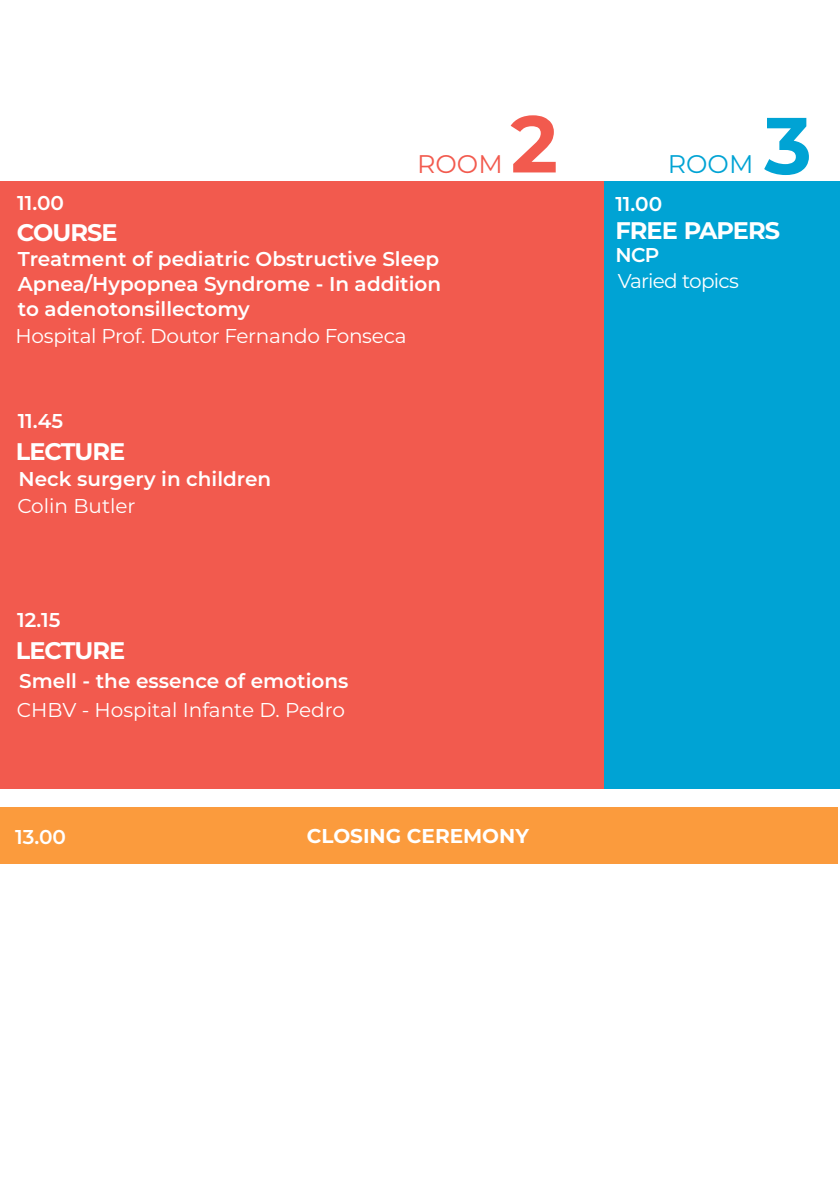
<style>
.page{position:relative;width:840px;height:1191px;background:#fff}
.page>*{position:absolute;margin:0;border:0;box-sizing:border-box;transform-origin:0 0}
.t1{font:700 80.2px "Montserrat";color:#f25a4e}
.t2{font:700 80.2px "Montserrat";color:#00a3d4}
.t3{font:25.4px "Montserrat";color:#f25a4e}
.t4{font:25.4px "Montserrat";color:#00a3d4}
.t5{font:700 24px "Montserrat";letter-spacing:-.04em;color:#fff}
.t6{font:600 20px/25.2px "Montserrat";color:#fff;text-align:justify}
.t7{font:20px "Montserrat";letter-spacing:-.015em;color:#fff}
.t8{font:700 20px "Montserrat";color:#fff}
.t9{font:20px "Montserrat";letter-spacing:-.04em;color:#fff}
</style>
<div class="page">
<div style="left:0;top:182px;width:604px;height:607px;background:#f25a4e"></div>
<div style="left:604px;top:182px;width:235px;height:607px;background:#00a3d4"></div>
<div style="left:0;top:807px;width:837px;height:56px;background:#fb9b3d"></div>
<p class="t6" style="left:17px;top:190px;width:48px">11.00</p>
<p class="t5" style="left:17px;top:217px;width:102px">COURSE</p>
<p class="t3" style="left:417px;top:148px;width:87px">ROOM</p>
<p class="t6" style="left:18px;top:246px;width:424px">Treatment of pediatric Obstructive Sleep Apnea/Hypopnea Syndrome - In addition to adenotonsillectomy</p>
<p class="t7" style="left:16px;top:324px;width:392px">Hospital Prof. Doutor Fernando Fonseca</p>
<h1 class="t1" style="left:510px;top:95px;width:49px">2</h1>
<p class="t6" style="left:18px;top:408px;width:47px">11.45</p>
<p class="t5" style="left:16px;top:437px;width:111px">LECTURE</p>
<p class="t6" style="left:18px;top:466px;width:254px">Neck surgery in children</p>
<p class="t7" style="left:17px;top:493px;width:120px">Colin Butler</p>
<p class="t6" style="left:17px;top:607px;width:45px">12.15</p>
<p class="t5" style="left:16px;top:635px;width:111px">LECTURE</p>
<p class="t6" style="left:19px;top:668px;width:330px">Smell - the essence of emotions</p>
<p class="t7" style="left:17px;top:698px;width:329px">CHBV - Hospital Infante D. Pedro</p>
<p class="t6" style="left:15px;top:824px;width:52px">13.00</p>
<p class="t8" style="left:307px;top:824px;width:223px">CLOSING CEREMONY</p>
<p class="t4" style="left:667px;top:148px;width:87px">ROOM</p>
<p class="t6" style="left:615px;top:191px;width:48px">11.00</p>
<h1 class="t2" style="left:763px;top:96px;width:49px">3</h1>
<p class="t5" style="left:615px;top:215px;width:166px">FREE PAPERS</p>
<p class="t6" style="left:615px;top:243px;width:45px">NCP</p>
<p class="t9" style="left:617px;top:268px;width:122px">Varied topics</p>
</div>
